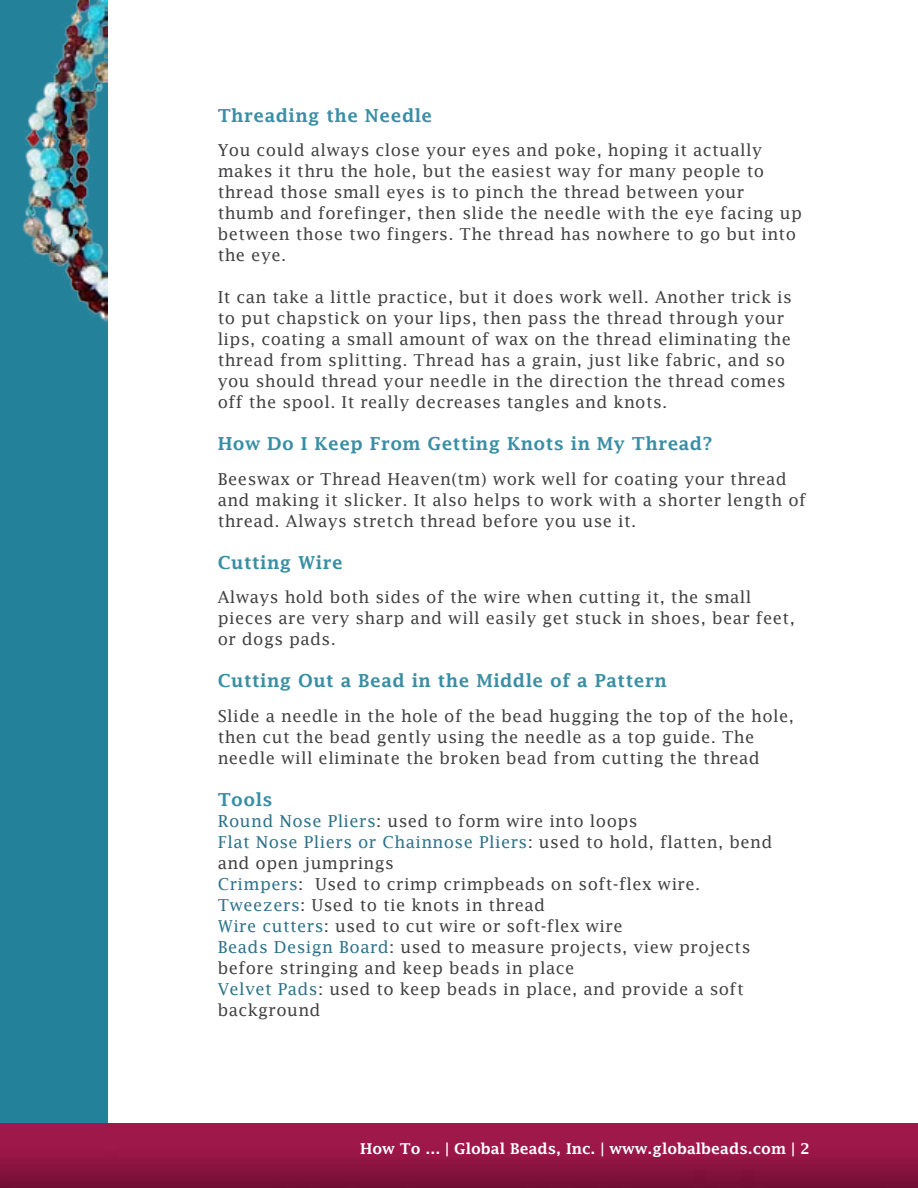
<style>
.page{position:relative;width:918px;height:1188px;background:#fff}
.page>*{position:absolute;margin:0;border:0;box-sizing:border-box;transform-origin:0 0}
.t1{font:600 18px "Lucida Fax";letter-spacing:.025em;color:#398ea4}
.t2{font:16.5px/21px "Lucida Fax";letter-spacing:.025em;color:#414042}
.t3{font:600 15px "Lucida Fax";color:#fff}
.s1{color:#2c728a}
</style>
<div class="page">
<div style="left:0;top:0;width:108px;height:1188px;background:#23819a"></div>
<img style="left:0;top:1123px;width:918px;height:65px">
<img style="left:22px;top:0;width:86px;height:322px">
<p class="t1" style="left:218px;top:105px;width:216px">Threading the Needle</p>
<p class="t2" style="left:218px;top:140px;width:586px">You could always close your eyes and poke, hoping it actually makes it thru the hole, but the easiest way for many people to thread those small eyes is to pinch the thread between your thumb and forefinger, then slide the needle with the eye facing up between those two fingers. The thread has nowhere to go but into the eye.</p>
<p class="t2" style="left:218px;top:287px;width:576px">It can take a little practice, but it does work well. Another trick is to put chapstick on your lips, then pass the thread through your lips, coating a small amount of wax on the thread eliminating the thread from splitting. Thread has a grain, just like fabric, and so you should thread your needle in the direction the thread comes off the spool. It really decreases tangles and knots.</p>
<p class="t1" style="left:218px;top:434px;width:496px">How Do I Keep From Getting Knots in My Thread?</p>
<p class="t2" style="left:218px;top:468px;width:590px">Beeswax or Thread Heaven(tm) work well for coating your thread and making it slicker. It also helps to work with a shorter length of thread. Always stretch thread before you use it.</p>
<p class="t1" style="left:218px;top:552px;width:127px">Cutting Wire</p>
<p class="t2" style="left:218px;top:587px;width:579px">Always hold both sides of the wire when cutting it, the small pieces are very sharp and will easily get stuck in shoes, bear feet, or dogs pads.</p>
<p class="t1" style="left:218px;top:671px;width:451px">Cutting Out a Bead in the Middle of a Pattern</p>
<p class="t2" style="left:218px;top:705px;width:578px">Slide a needle in the hole of the bead hugging the top of the hole, then cut the bead gently using the needle as a top guide. The needle will eliminate the broken bead from cutting the thread</p>
<p class="t1" style="left:218px;top:789px;width:56px">Tools</p>
<p class="t2" style="left:218px;top:810px;width:556px"><span class="s1">Round Nose Pliers</span>: used to form wire into loops<br><span class="s1">Flat Nose Pliers or Chainnose Pliers</span>: used to hold, flatten, bend and open jumprings<br><span class="s1">Crimpers</span>: Used to crimp crimpbeads on soft-flex wire.<br><span class="s1">Tweezers</span>: Used to tie knots in thread<br><span class="s1">Wire cutters</span>: used to cut wire or soft-flex wire<br><span class="s1">Beads Design Board</span>: used to measure projects, view projects before stringing and keep beads in place<br><span class="s1">Velvet Pads</span>: used to keep beads in place, and provide a soft background</p>
<p class="t3" style="left:360px;top:1140px;width:451px">How To ... | Global Beads, Inc. | www.globalbeads.com | 2</p>
</div>
